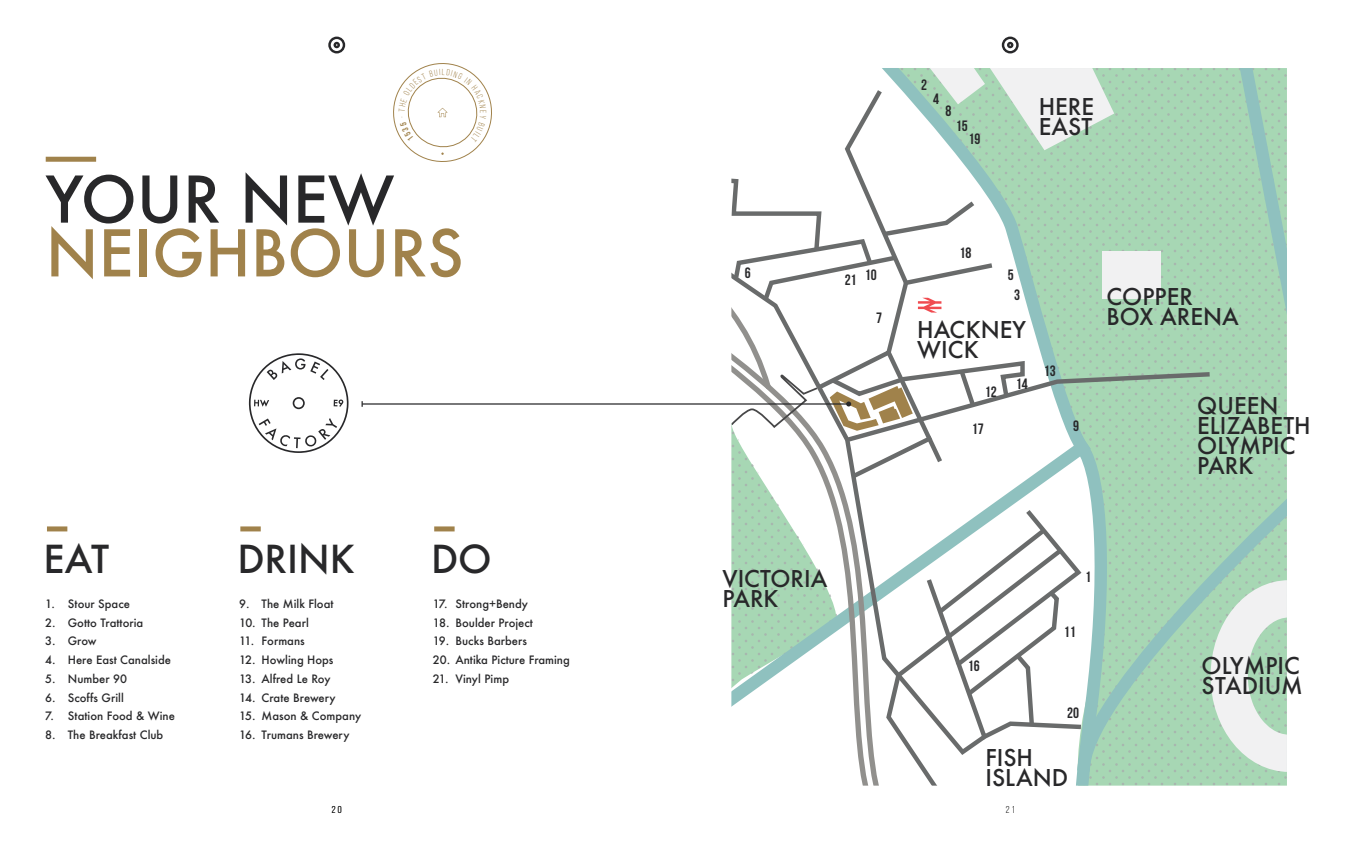
<style>
.page{position:relative;width:1347px;height:851px;background:#fff}
.page>*{position:absolute;margin:0;border:0;box-sizing:border-box;transform-origin:0 0}
.t1{font:500 62.5px "Futura";color:#a0824b}
.t2{font:500 62.5px "Futura";color:#28282a}
.t3{font:500 37.5px "Futura";color:#28282a}
.t4{font:500 22.5px/20px "Futura";color:#28282a}
.t5{font:700 15px "Bebas Neue";color:#28282a}
.t6{font:500 11.25px "Futura";color:#28282a}
.t7{font:10px "Bebas Neue";color:#000}
</style>
<div class="page">
<svg style="left:328px;top:37px;width:17px;height:16px"></svg>
<svg style="left:1001px;top:37px;width:17px;height:16px"></svg>
<svg style="left:249px;top:353px;width:99px;height:100px"></svg>
<div style="left:46px;top:157px;width:50px;height:5px;background:#a0824b"></div>
<div style="left:47px;top:526px;width:20px;height:5px;background:#a0824b"></div>
<div style="left:240px;top:526px;width:21px;height:5px;background:#a0824b"></div>
<div style="left:434px;top:526px;width:20px;height:5px;background:#a0824b"></div>
<hr style="left:362px;top:403px;width:486px;height:1px;background:#28282a">
<svg style="left:361px;top:401px;width:2px;height:6px"></svg>
<svg style="left:731px;top:68px;width:555px;height:717px"></svg>
<svg style="left:393px;top:63px;width:99px;height:99px"></svg>
<h1 class="t2" style="left:46px;top:156px;width:350px">YOUR NEW</h1>
<h1 class="t1" style="left:46px;top:210px;width:419px">NEIGHBOURS</h1>
<h2 class="t3" style="left:44px;top:533px;width:67px">EAT</h2>
<h2 class="t3" style="left:237px;top:533px;width:119px">DRINK</h2>
<h2 class="t3" style="left:431px;top:533px;width:62px">DO</h2>
<p class="t6" style="left:45px;top:595px;width:86px">1. Stour Space</p>
<p class="t6" style="left:45px;top:614px;width:100px">2. Gotto Trattoria</p>
<p class="t6" style="left:45px;top:633px;width:53px">3. Grow</p>
<p class="t6" style="left:45px;top:652px;width:127px">4. Here East Canalside</p>
<p class="t6" style="left:45px;top:671px;width:83px">5. Number 90</p>
<p class="t6" style="left:45px;top:689px;width:80px">6. Scoffs Grill</p>
<p class="t6" style="left:45px;top:708px;width:131px">7. Station Food &amp; Wine</p>
<p class="t6" style="left:45px;top:727px;width:120px">8. The Breakfast Club</p>
<p class="t6" style="left:239px;top:596px;width:96px">9. The Milk Float</p>
<p class="t6" style="left:239px;top:614px;width:71px">10. The Pearl</p>
<p class="t6" style="left:239px;top:633px;width:67px">11. Formans</p>
<p class="t6" style="left:239px;top:652px;width:96px">12. Howling Hops</p>
<p class="t6" style="left:239px;top:671px;width:93px">13. Alfred Le Roy</p>
<p class="t6" style="left:239px;top:689px;width:98px">14. Crate Brewery</p>
<p class="t6" style="left:239px;top:708px;width:123px">15. Mason &amp; Company</p>
<p class="t6" style="left:239px;top:727px;width:112px">16. Trumans Brewery</p>
<p class="t6" style="left:433px;top:596px;width:96px">17. Strong+Bendy</p>
<p class="t6" style="left:433px;top:614px;width:101px">18. Boulder Project</p>
<p class="t6" style="left:433px;top:633px;width:95px">19. Bucks Barbers</p>
<p class="t6" style="left:433px;top:652px;width:138px">20. Antika Picture Framing</p>
<p class="t6" style="left:433px;top:671px;width:78px">21. Vinyl Pimp</p>
<p class="t7" style="left:332px;top:804px;width:11px">20</p>
<h3 class="t5" style="left:921px;top:76px;width:7px">2</h3>
<h3 class="t5" style="left:933px;top:90px;width:7px">4</h3>
<h3 class="t5" style="left:945px;top:103px;width:7px">8</h3>
<h3 class="t5" style="left:956px;top:118px;width:13px">15</h3>
<h3 class="t5" style="left:968px;top:130px;width:13px">19</h3>
<h3 class="t4" style="left:1038px;top:96px;width:57px">HERE<br>EAST</h3>
<h3 class="t5" style="left:745px;top:264px;width:7px">6</h3>
<h3 class="t5" style="left:844px;top:272px;width:13px">21</h3>
<h3 class="t5" style="left:865px;top:267px;width:13px">10</h3>
<h3 class="t5" style="left:876px;top:309px;width:7px">7</h3>
<h3 class="t5" style="left:959px;top:245px;width:13px">18</h3>
<h3 class="t5" style="left:1008px;top:267px;width:7px">5</h3>
<h3 class="t5" style="left:1014px;top:287px;width:7px">3</h3>
<h3 class="t4" style="left:917px;top:319px;width:110px">HACKNEY<br>WICK</h3>
<h3 class="t5" style="left:984px;top:383px;width:13px">12</h3>
<h3 class="t5" style="left:972px;top:421px;width:13px">17</h3>
<h3 class="t5" style="left:1016px;top:376px;width:13px">14</h3>
<h3 class="t5" style="left:1043px;top:363px;width:13px">13</h3>
<h3 class="t5" style="left:1073px;top:418px;width:7px">9</h3>
<h3 class="t4" style="left:1106px;top:286px;width:134px">COPPER<br>BOX ARENA</h3>
<h3 class="t4" style="left:1197px;top:395px;width:115px">QUEEN<br>ELIZABETH<br>OLYMPIC<br>PARK</h3>
<h3 class="t4" style="left:722px;top:568px;width:106px">VICTORIA<br>PARK</h3>
<h3 class="t5" style="left:1085px;top:569px;width:7px">1</h3>
<h3 class="t5" style="left:967px;top:658px;width:13px">16</h3>
<h3 class="t5" style="left:1063px;top:623px;width:13px">11</h3>
<h3 class="t5" style="left:1067px;top:704px;width:13px">20</h3>
<h3 class="t4" style="left:985px;top:747px;width:84px">FISH<br>ISLAND</h3>
<p class="t7" style="left:1005px;top:804px;width:10px">21</p>
<h3 class="t4" style="left:1201px;top:655px;width:103px">OLYMPIC<br>STADIUM</h3>
</div>
